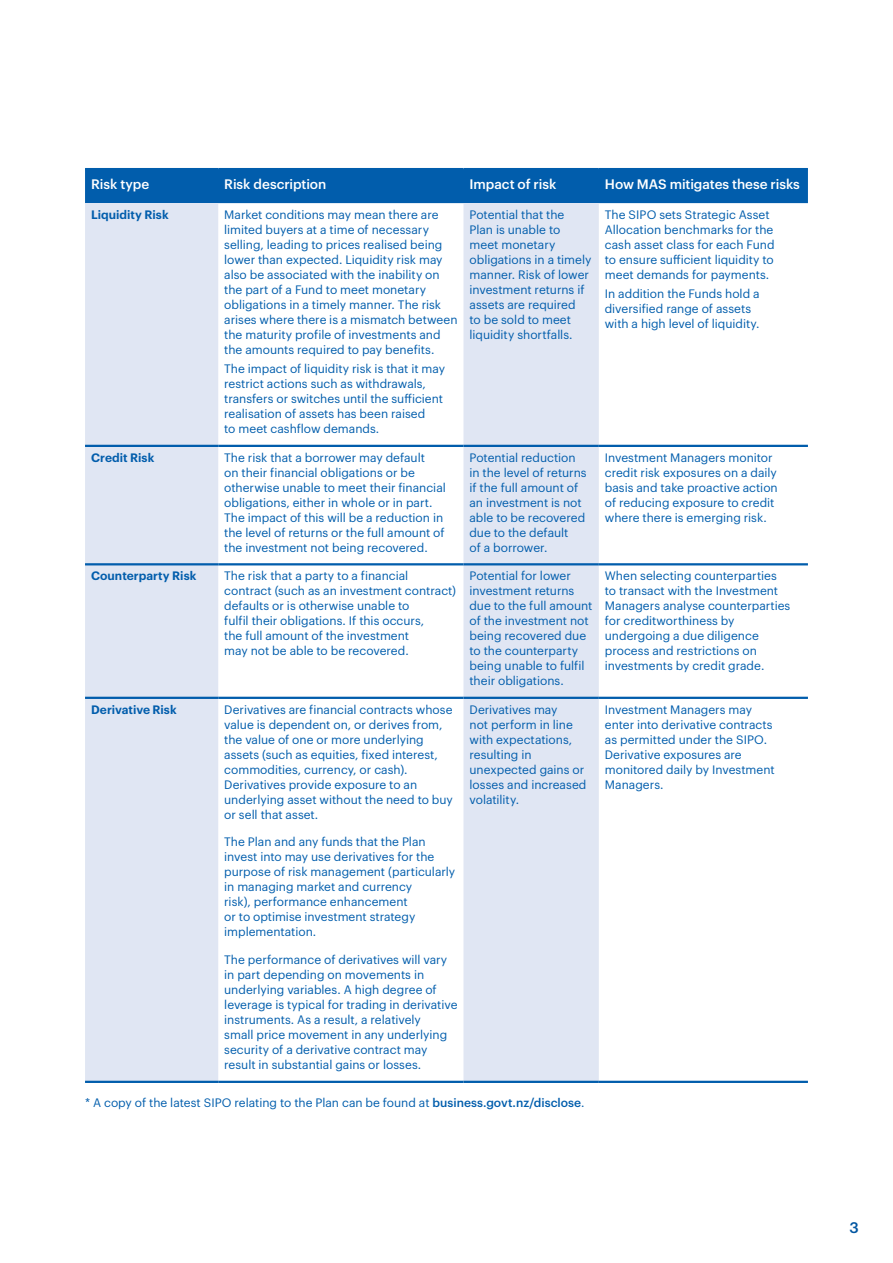
<style>
.page{position:relative;width:893px;height:1263px;background:#fff}
.page>*{position:absolute;margin:0;border:0;box-sizing:border-box;transform-origin:0 0}
.t1{font:500 15px "Graphik";color:#0156a1}
.Table_header_white{font:500 13.5px "Graphik";letter-spacing:-.005em;color:#fff}
.Body___8pt{font:12px/15px "Graphik";color:#015dac}
.Body_9pt{font:12px/15px "Graphik";color:#015dac}
.Body___8pt-2{font:600 12px "Graphik";letter-spacing:.005em;color:#015dac}
.Body_9pt-2{font:600 12px "Graphik";letter-spacing:-.005em;color:#015dac}
.s1{font-weight:500}
</style>
<div class="page">
<div style="left:85px;top:170px;width:723px;height:33px;background:#015dac"></div>
<svg style="left:85px;top:203px;width:514px;height:878px;fill:#e0e6f3"></svg>
<hr style="left:85px;top:445px;width:133px;height:2px;background:#015dac">
<hr style="left:218px;top:445px;width:245px;height:2px;background:#015dac">
<hr style="left:463px;top:445px;width:136px;height:2px;background:#015dac">
<hr style="left:599px;top:445px;width:209px;height:2px;background:#015dac">
<hr style="left:85px;top:563px;width:133px;height:2px;background:#015dac">
<hr style="left:218px;top:563px;width:245px;height:2px;background:#015dac">
<hr style="left:463px;top:563px;width:136px;height:2px;background:#015dac">
<hr style="left:599px;top:563px;width:209px;height:2px;background:#015dac">
<hr style="left:85px;top:697px;width:133px;height:2px;background:#015dac">
<hr style="left:218px;top:697px;width:245px;height:2px;background:#015dac">
<hr style="left:463px;top:697px;width:136px;height:2px;background:#015dac">
<hr style="left:599px;top:697px;width:209px;height:2px;background:#015dac">
<hr style="left:85px;top:1081px;width:133px;height:2px;background:#015dac">
<hr style="left:218px;top:1081px;width:245px;height:2px;background:#015dac">
<hr style="left:463px;top:1081px;width:136px;height:2px;background:#015dac">
<hr style="left:599px;top:1081px;width:209px;height:2px;background:#015dac">
<hr style="left:85px;top:168px;width:133px;height:2px;background:#015dac">
<hr style="left:218px;top:168px;width:245px;height:2px;background:#015dac">
<hr style="left:463px;top:168px;width:136px;height:2px;background:#015dac">
<hr style="left:599px;top:168px;width:209px;height:2px;background:#015dac">
<p class="Table_header_white" style="left:91px;top:174px;width:60px">Risk type</p>
<p class="Table_header_white" style="left:224px;top:174px;width:104px">Risk description</p>
<p class="Table_header_white" style="left:469px;top:174px;width:88px">Impact of risk</p>
<p class="Table_header_white" style="left:605px;top:174px;width:196px">How MAS mitigates these risks</p>
<p class="Body___8pt-2" style="left:91px;top:205px;width:79px">Liquidity Risk</p>
<p class="Body___8pt" style="left:224px;top:206px;width:235px">Market conditions may mean there are limited buyers at a time of necessary selling, leading to prices realised being lower than expected. Liquidity risk may also be associated with the inability on the part of a Fund to meet monetary obligations in a timely manner. The risk arises where there is a mismatch between the maturity profile of investments and the amounts required to pay benefits.</p>
<p class="Body___8pt" style="left:224px;top:360px;width:222px">The impact of liquidity risk is that it may restrict actions such as withdrawals, transfers or switches until the sufficient realisation of assets has been raised<br>to meet cashflow demands.</p>
<p class="Body___8pt" style="left:469px;top:206px;width:124px">Potential that the<br>Plan is unable to meet monetary obligations in a timely manner. Risk of lower investment returns if assets are required<br>to be sold to meet liquidity shortfalls.</p>
<p class="Body___8pt" style="left:605px;top:206px;width:171px">The SIPO sets Strategic Asset<br>Allocation benchmarks for the cash asset class for each Fund to ensure sufficient liquidity to meet demands for payments.</p>
<p class="Body___8pt" style="left:605px;top:285px;width:156px">In addition the Funds hold a diversified range of assets with a high level of liquidity.</p>
<p class="Body___8pt-2" style="left:91px;top:448px;width:65px">Credit Risk</p>
<p class="Body___8pt" style="left:224px;top:449px;width:223px">The risk that a borrower may default<br>on their financial obligations or be otherwise unable to meet their financial obligations, either in whole or in part.<br>The impact of this will be a reduction in the level of returns or the full amount of the investment not being recovered.</p>
<p class="Body___8pt" style="left:469px;top:449px;width:119px">Potential reduction in the level of returns if the full amount of an investment is not able to be recovered due to the default<br>of a borrower.</p>
<p class="Body___8pt" style="left:605px;top:449px;width:174px">Investment Managers monitor credit risk exposures on a daily basis and take proactive action of reducing exposure to credit where there is emerging risk.</p>
<p class="Body___8pt-2" style="left:91px;top:566px;width:107px">Counterparty Risk</p>
<p class="Body___8pt" style="left:224px;top:567px;width:233px">The risk that a party to a financial contract (such as an investment contract) defaults or is otherwise unable to<br>fulfil their obligations. If this occurs,<br>the full amount of the investment<br>may not be able to be recovered.</p>
<p class="Body___8pt" style="left:469px;top:567px;width:125px">Potential for lower investment returns due to the full amount of the investment not being recovered due to the counterparty being unable to fulfil their obligations.</p>
<p class="Body___8pt" style="left:605px;top:567px;width:187px">When selecting counterparties to transact with the Investment<br>Managers analyse counterparties for creditworthiness by undergoing a due diligence process and restrictions on investments by credit grade.</p>
<p class="Body_9pt-2" style="left:91px;top:700px;width:87px">Derivative Risk</p>
<p class="Body_9pt" style="left:224px;top:701px;width:230px">Derivatives are financial contracts whose value is dependent on, or derives from, the value of one or more underlying assets (such as equities, fixed interest, commodities, currency, or cash).<br>Derivatives provide exposure to an underlying asset without the need to buy or sell that asset.</p>
<p class="Body_9pt" style="left:224px;top:833px;width:233px">The Plan and any funds that the Plan invest into may use derivatives for the purpose of risk management (particularly in managing market and currency<br>risk), performance enhancement<br>or to optimise investment strategy implementation.</p>
<p class="Body_9pt" style="left:224px;top:951px;width:235px">The performance of derivatives will vary in part depending on movements in underlying variables. A high degree of leverage is typical for trading in derivative instruments. As a result, a relatively<br>small price movement in any underlying security of a derivative contract may result in substantial gains or losses.</p>
<p class="Body_9pt" style="left:469px;top:701px;width:118px">Derivatives may<br>not perform in line with expectations, resulting in unexpected gains or losses and increased volatility.</p>
<p class="Body_9pt" style="left:605px;top:701px;width:171px">Investment Managers may enter into derivative contracts as permitted under the SIPO.<br>Derivative exposures are monitored daily by Investment<br>Managers.</p>
<p class="Body___8pt" style="left:85px;top:1094px;width:501px">* A copy of the latest SIPO relating to the Plan can be found at <span class="s1">business.govt.nz/disclose</span>.</p>
<p class="t1" style="left:850px;top:1216px;width:11px">3</p>
</div>
